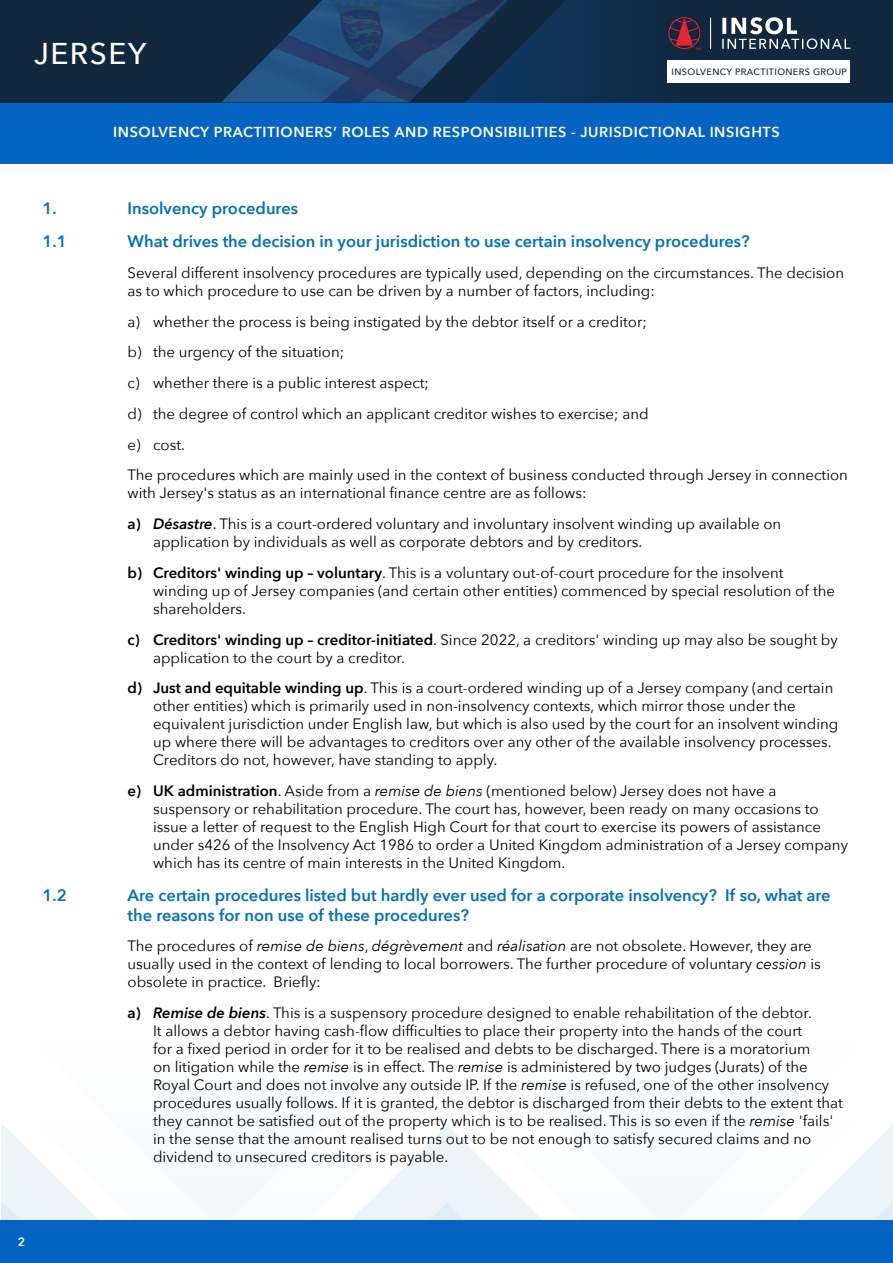
<style>
.page{position:relative;width:893px;height:1263px;background:#fff}
.page>*{position:absolute;margin:0;border:0;box-sizing:border-box;transform-origin:0 0}
.t1{font:500 30px "Avenir Next";letter-spacing:.05em;color:#fff}
.t2{font:600 16.5px/19.8px "Avenir Next";color:#0070c0}
.t3{font:15px/18px "Avenir Next";color:#000}
.t4{font:600 14.4px "Avenir Next";letter-spacing:.04em;color:#fff}
.t5{font:600 12px "Avenir Next";color:#fff}
.t6{font:500 9.15px "Avenir Next";letter-spacing:.04em;color:#11273d}
.t7{font:600 3.6px "Avenir Next";color:#e30520}
.s1{font-weight:600}
.s2{font-weight:600;font-style:italic}
.s3{font-style:italic}
</style>
<div class="page">
<svg style="left:1px;top:1125px;width:892px;height:95px"></svg>
<div style="left:0;top:61px;width:893px;height:102px;background:#0563c1"></div>
<div style="left:0;top:0;width:893px;height:102px;background:#11273d"></div>
<div style="left:0;top:1220px;width:893px;height:43px;background:#0563c1"></div>
<hr style="left:710px;top:18px;width:1px;height:31px;background:#fff">
<svg style="left:722px;top:17px;width:128px;height:32px"></svg>
<div style="left:668px;top:17px;width:32px;height:32px;border:1px solid #e62432;border-radius:50%"></div>
<svg style="left:512px;top:0;width:187px;height:102px"></svg>
<div style="left:668px;top:60px;width:182px;height:23px;background:#fff"></div>
<img style="left:223px;top:0;width:289px;height:102px">
<h1 class="t1" style="left:34px;top:28px;width:114px">JERSEY</h1>
<p class="t7" style="left:695px;top:46px;width:7px">TM</p>
<p class="t6" style="left:672px;top:64px;width:177px">INSOLVENCY PRACTITIONERS GROUP</p>
<p class="t4" style="left:113px;top:119px;width:668px">INSOLVENCY PRACTITIONERS’ ROLES AND RESPONSIBILITIES - JURISDICTIONAL INSIGHTS</p>
<p class="t2" style="left:43px;top:198px;width:16px">1.</p>
<p class="t2" style="left:128px;top:198px;width:172px">Insolvency procedures</p>
<p class="t2" style="left:43px;top:231px;width:26px">1.1</p>
<p class="t2" style="left:128px;top:231px;width:624px">What drives the decision in your jurisdiction to use certain insolvency procedures?</p>
<p class="t3" style="left:128px;top:263px;width:718px">Several different insolvency procedures are typically used, depending on the circumstances. The decision as to which procedure to use can be driven by a number of factors, including:</p>
<p class="t3" style="left:128px;top:305px;width:722px;line-height:30.8px">a) whether the process is being instigated by the debtor itself or a creditor;<br>b) the urgency of the situation;<br>c) whether there is a public interest aspect;<br>d) the degree of control which an applicant creditor wishes to exercise; and<br>e) cost.<br>The procedures which are mainly used in the context of business conducted through Jersey in connection</p>
<p class="t3" style="left:128px;top:477px;width:655px;line-height:30.8px">with Jersey's status as an international finance centre are as follows:<br><span class="s1">a)</span> <span class="s2">Désastre</span>. This is a court-ordered voluntary and involuntary insolvent winding up available on</p>
<p class="t3" style="left:128px;top:526px;width:657px;line-height:30.8px;text-indent:26px">application by individuals as well as corporate debtors and by creditors.<br><span class="s1">b) Creditors' winding up – voluntary</span>. This is a voluntary out-of-court procedure for the insolvent</p>
<p class="t3" style="left:153px;top:581px;width:683px">winding up of Jersey companies (and certain other entities) commenced by special resolution of the shareholders.</p>
<p class="t3" style="left:153px;top:630px;width:686px;text-indent:-26px"><span class="s1">c) Creditors' winding up – creditor-initiated</span>. Since 2022, a creditors' winding up may also be sought by application to the court by a creditor.</p>
<p class="t3" style="left:153px;top:678px;width:687px;text-indent:-26px"><span class="s1">d) Just and equitable winding up</span>. This is a court-ordered winding up of a Jersey company (and certain other entities) which is primarily used in non-insolvency contexts, which mirror those under the equivalent jurisdiction under English law, but which is also used by the court for an insolvent winding up where there will be advantages to creditors over any other of the available insolvency processes.<br>Creditors do not, however, have standing to apply.</p>
<p class="t3" style="left:153px;top:781px;width:696px;text-indent:-26px"><span class="s1">e) UK administration</span>. Aside from a <span class="s3">remise de biens</span> (mentioned below) Jersey does not have a suspensory or rehabilitation procedure. The court has, however, been ready on many occasions to issue a letter of request to the English High Court for that court to exercise its powers of assistance under s426 of the Insolvency Act 1986 to order a United Kingdom administration of a Jersey company which has its centre of main interests in the United Kingdom.</p>
<p class="t2" style="left:43px;top:885px;width:26px">1.2</p>
<p class="t2" style="left:128px;top:885px;width:705px">Are certain procedures listed but hardly ever used for a corporate insolvency? If so, what are the reasons for non use of these procedures?</p>
<p class="t3" style="left:128px;top:936px;width:695px">The procedures of <span class="s3">remise de biens</span>, <span class="s3">dégrèvement</span> and <span class="s3">réalisation</span> are not obsolete. However, they are usually used in the context of lending to local borrowers. The further procedure of voluntary <span class="s3">cession</span> is obsolete in practice. Briefly:</p>
<p class="t3" style="left:153px;top:1003px;width:691px;text-indent:-26px"><span class="s1">a)</span> <span class="s2">Remise de biens</span>. This is a suspensory procedure designed to enable rehabilitation of the debtor.<br>It allows a debtor having cash-flow difficulties to place their property into the hands of the court<br>for a fixed period in order for it to be realised and debts to be discharged. There is a moratorium<br>on litigation while the <span class="s3">remise</span> is in effect. The <span class="s3">remise</span> is administered by two judges (Jurats) of the Royal Court and does not involve any outside IP. If the <span class="s3">remise</span> is refused, one of the other insolvency procedures usually follows. If it is granted, the debtor is discharged from their debts to the extent that they cannot be satisfied out of the property which is to be realised. This is so even if the <span class="s3">remise</span> 'fails' in the sense that the amount realised turns out to be not enough to satisfy secured claims and no dividend to unsecured creditors is payable.</p>
<p class="t5" style="left:18px;top:1232px;width:9px">2</p>
</div>
